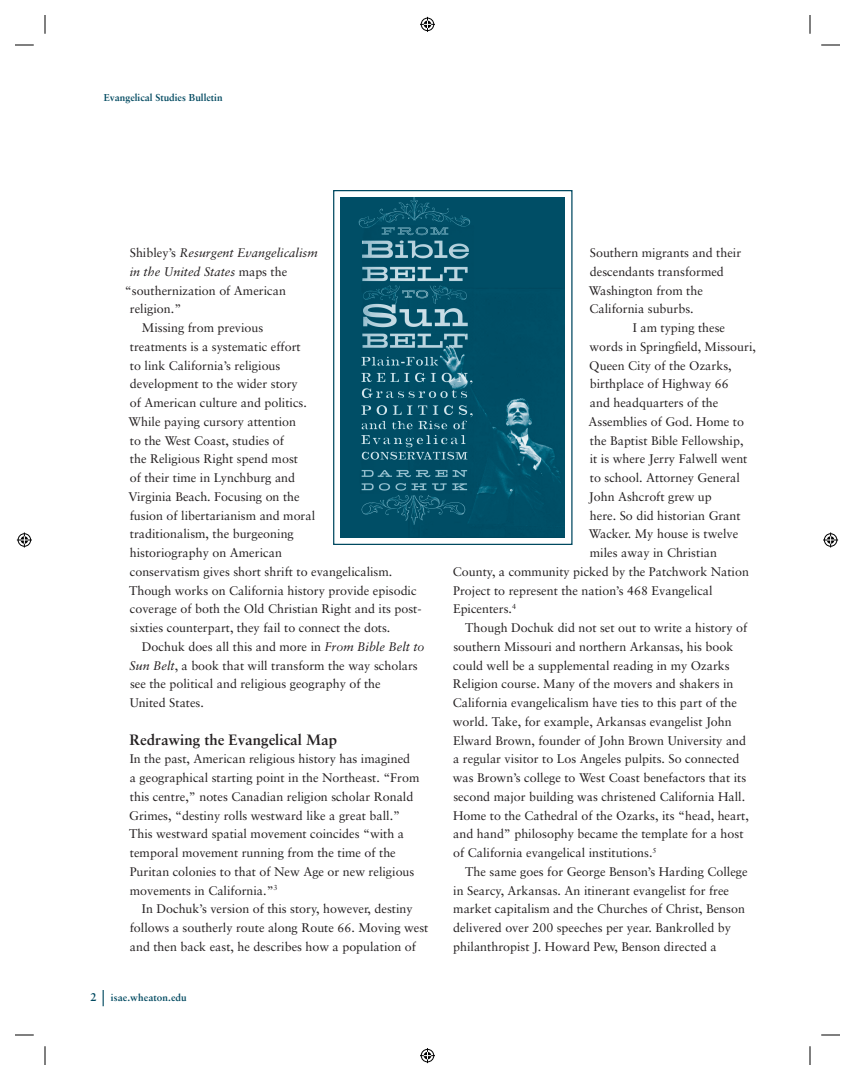
<style>
.page{position:relative;width:855px;height:1080px;background:#fff}
.page>*{position:absolute;margin:0;border:0;box-sizing:border-box;transform-origin:0 0}
.t1{font:700 15px "Sabon";color:#231f20}
.t2{font:12.5px/18.8px "Sabon";color:#231f20}
.t3{font:italic 12.5px "Sabon";color:#231f20}
.t4{font:700 11.25px "Sabon";color:#004960}
.t5{font:700 10px "Sabon";color:#004960}
.s1{font-style:normal}
.s2{font-style:italic}
</style>
<div class="page">
<svg style="left:103px;top:990px;width:1px;height:16px"></svg>
<img style="left:341px;top:197px;width:224px;height:340px">
<div style="left:333px;top:190px;width:240px;height:355px;border:1px solid #004960"></div>
<svg style="left:15px;top:44px;width:19px;height:2px"></svg>
<svg style="left:821px;top:44px;width:19px;height:2px"></svg>
<svg style="left:15px;top:1034px;width:19px;height:2px"></svg>
<svg style="left:821px;top:1034px;width:19px;height:2px"></svg>
<svg style="left:44px;top:15px;width:2px;height:19px"></svg>
<svg style="left:44px;top:1046px;width:2px;height:19px"></svg>
<svg style="left:809px;top:15px;width:2px;height:19px"></svg>
<svg style="left:809px;top:1046px;width:2px;height:19px"></svg>
<svg style="left:420px;top:17px;width:15px;height:15px"></svg>
<svg style="left:420px;top:1048px;width:15px;height:15px"></svg>
<svg style="left:17px;top:532px;width:15px;height:16px"></svg>
<svg style="left:823px;top:532px;width:15px;height:16px"></svg>
<p class="t5" style="left:104px;top:92px;width:120px">Evangelical Studies Bulletin</p>
<p class="t3" style="left:130px;top:246px;width:189px"><span class="s1">Shibley’s</span> Resurgent Evangelicalism</p>
<p class="t3" style="left:130px;top:264px;width:159px">in the United States <span class="s1">maps the</span></p>
<p class="t2" style="left:125px;top:281px;width:163px">“southernization of American</p>
<p class="t2" style="left:130px;top:300px;width:53px">religion.”</p>
<p class="t2" style="left:142px;top:318px;width:123px">Missing from previous</p>
<p class="t2" style="left:130px;top:337px;width:172px">treatments is a systematic effort</p>
<p class="t2" style="left:130px;top:356px;width:152px">to link California’s religious</p>
<p class="t2" style="left:130px;top:375px;width:170px">development to the wider story</p>
<p class="t2" style="left:130px;top:393px;width:179px">of American culture and politics.</p>
<p class="t2" style="left:129px;top:412px;width:169px">While paying cursory attention</p>
<p class="t2" style="left:130px;top:431px;width:155px">to the West Coast, studies of</p>
<p class="t2" style="left:130px;top:450px;width:170px">the Religious Right spend most</p>
<p class="t2" style="left:130px;top:468px;width:167px">of their time in Lynchburg and</p>
<p class="t2" style="left:129px;top:487px;width:173px">Virginia Beach. Focusing on the</p>
<p class="t2" style="left:130px;top:506px;width:187px">fusion of libertarianism and moral</p>
<p class="t2" style="left:130px;top:525px;width:165px">traditionalism, the burgeoning</p>
<p class="t2" style="left:130px;top:543px;width:154px">historiography on American</p>
<p class="t2" style="left:130px;top:562px;width:264px">conservatism gives short shrift to evangelicalism.</p>
<p class="t2" style="left:129px;top:581px;width:289px">Though works on California history provide episodic</p>
<p class="t2" style="left:130px;top:600px;width:293px">coverage of both the Old Christian Right and its post-</p>
<p class="t2" style="left:130px;top:618px;width:262px">sixties counterpart, they fail to connect the dots.</p>
<p class="t2" style="left:142px;top:637px;width:284px">Dochuk does all this and more in <span class="s2">From Bible Belt to</span></p>
<p class="t2" style="left:130px;top:656px;width:290px"><span class="s2">Sun Belt</span>, a book that will transform the way scholars</p>
<p class="t2" style="left:130px;top:675px;width:252px">see the political and religious geography of the</p>
<p class="t2" style="left:130px;top:693px;width:76px">United States.</p>
<p class="t1" style="left:129px;top:730px;width:209px">Redrawing the Evangelical Map</p>
<p class="t2" style="left:129px;top:750px;width:292px">In the past, American religious history has imagined<br>a geographical starting point in the Northeast. “From this centre,” notes Canadian religion scholar Ronald Grimes, “destiny rolls westward like a great ball.” This westward spatial movement coincides “with a temporal movement running from the time of the Puritan colonies to that of New Age or new religious movements in California.”<sup>3</sup></p>
<p class="t2" style="left:130px;top:900px;width:300px;text-indent:12px">In Dochuk’s version of this story, however, destiny follows a southerly route along Route 66. Moving west and then back east, he describes how a population of</p>
<p class="t4" style="left:91px;top:990px;width:8px">2</p>
<p class="t5" style="left:111px;top:992px;width:77px">isae.wheaton.edu</p>
<p class="t2" style="left:589px;top:243px;width:154px">Southern migrants and their descendants transformed<br>Washington from the<br>California suburbs.</p>
<p class="t2" style="left:633px;top:318px;width:94px">I am typing these</p>
<p class="t2" style="left:590px;top:337px;width:168px">words in Springfield, Missouri,</p>
<p class="t2" style="left:589px;top:356px;width:144px">Queen City of the Ozarks,</p>
<p class="t2" style="left:590px;top:375px;width:140px">birthplace of Highway 66</p>
<p class="t2" style="left:590px;top:393px;width:130px">and headquarters of the</p>
<p class="t2" style="left:588px;top:412px;width:157px">Assemblies of God. Home to</p>
<p class="t2" style="left:590px;top:431px;width:155px">the Baptist Bible Fellowship,</p>
<p class="t2" style="left:590px;top:450px;width:159px">it is where Jerry Falwell went</p>
<p class="t2" style="left:590px;top:468px;width:152px">to school. Attorney General</p>
<p class="t2" style="left:589px;top:487px;width:124px">John Ashcroft grew up</p>
<p class="t2" style="left:590px;top:506px;width:152px">here. So did historian Grant</p>
<p class="t2" style="left:589px;top:525px;width:151px">Wacker. My house is twelve</p>
<p class="t2" style="left:590px;top:543px;width:129px">miles away in Christian</p>
<p class="t2" style="left:453px;top:562px;width:298px">County, a community picked by the Patchwork Nation</p>
<p class="t2" style="left:453px;top:581px;width:261px">Project to represent the nation’s 468 Evangelical</p>
<p class="t2" style="left:453px;top:600px;width:65px">Epicenters.<sup>4</sup></p>
<p class="t2" style="left:465px;top:618px;width:284px">Though Dochuk did not set out to write a history of</p>
<p class="t2" style="left:453px;top:637px;width:281px">southern Missouri and northern Arkansas, his book</p>
<p class="t2" style="left:453px;top:656px;width:278px">could well be a supplemental reading in my Ozarks</p>
<p class="t2" style="left:453px;top:675px;width:282px">Religion course. Many of the movers and shakers in</p>
<p class="t2" style="left:453px;top:693px;width:286px">California evangelicalism have ties to this part of the</p>
<p class="t2" style="left:453px;top:712px;width:280px">world. Take, for example, Arkansas evangelist John</p>
<p class="t2" style="left:453px;top:731px;width:295px">Elward Brown, founder of John Brown University and</p>
<p class="t2" style="left:453px;top:750px;width:288px">a regular visitor to Los Angeles pulpits. So connected</p>
<p class="t2" style="left:453px;top:768px;width:295px">was Brown’s college to West Coast benefactors that its</p>
<p class="t2" style="left:453px;top:787px;width:293px">second major building was christened California Hall.</p>
<p class="t2" style="left:453px;top:806px;width:297px">Home to the Cathedral of the Ozarks, its “head, heart,</p>
<p class="t2" style="left:453px;top:825px;width:292px">and hand” philosophy became the template for a host</p>
<p class="t2" style="left:453px;top:843px;width:205px">of California evangelical institutions.<sup>5</sup></p>
<p class="t2" style="left:465px;top:862px;width:284px">The same goes for George Benson’s Harding College</p>
<p class="t2" style="left:453px;top:881px;width:277px">in Searcy, Arkansas. An itinerant evangelist for free</p>
<p class="t2" style="left:453px;top:900px;width:293px">market capitalism and the Churches of Christ, Benson</p>
<p class="t2" style="left:453px;top:918px;width:279px">delivered over 200 speeches per year. Bankrolled by</p>
<p class="t2" style="left:453px;top:937px;width:265px">philanthropist J. Howard Pew, Benson directed a</p>
</div>
